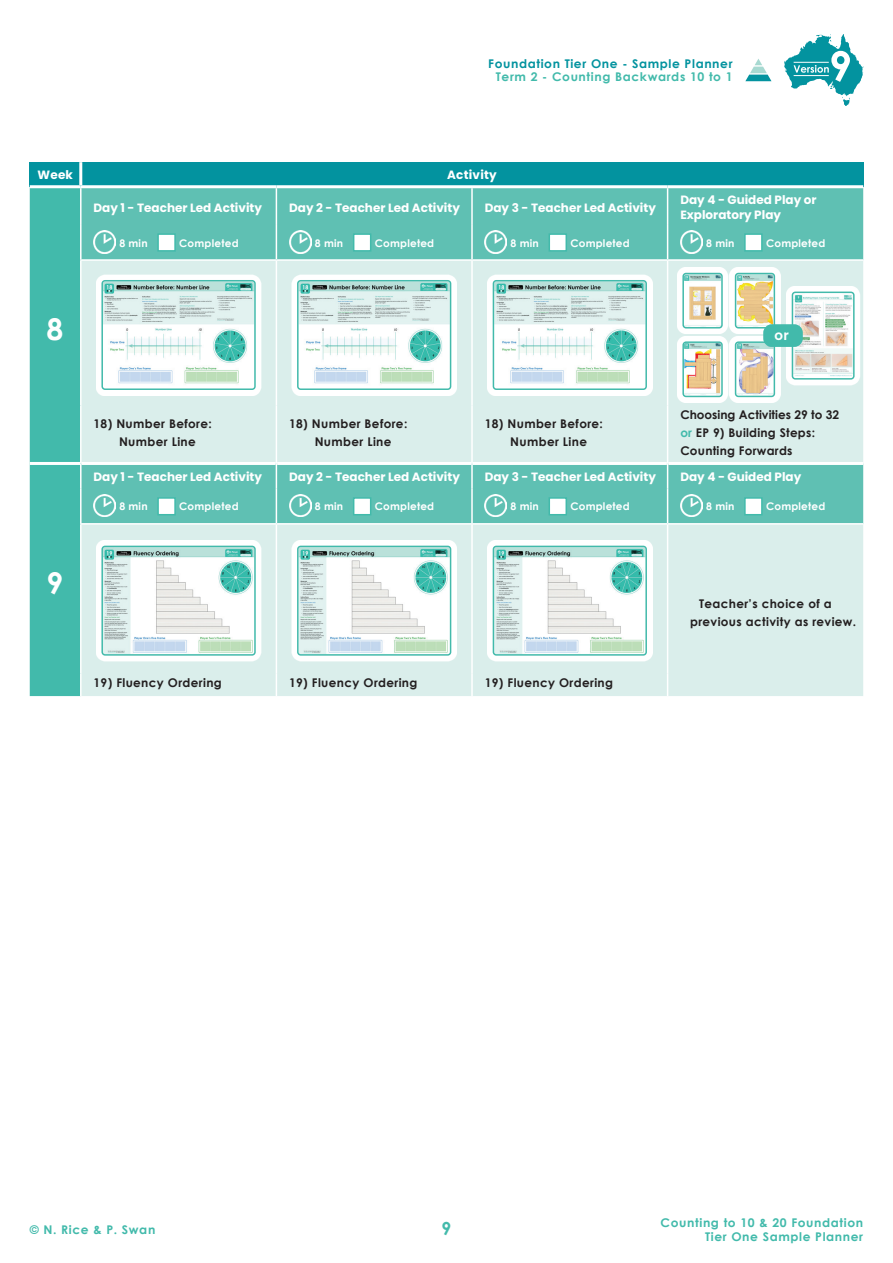
<style>
.page{position:relative;width:893px;height:1263px;background:#fff}
.page>*{position:absolute;margin:0;border:0;box-sizing:border-box;transform-origin:0 0}
.t1{font:700 30px "Century Gothic";color:#fff}
.t2{font:700 18px "Century Gothic";color:#42baab}
.t3{font:600 13.5px "Poppins";color:#fff}
.t4{font:700 12px/18px "Century Gothic";letter-spacing:.03em;color:#231f20}
.t5{font:700 12px/15px "Poppins";color:#fff}
.t6{font:700 12px/14.4px "Century Gothic";letter-spacing:.05em;color:#42baab;text-align:right}
.t7{font:700 12px "Century Gothic";letter-spacing:.05em;color:#03939f}
.t8{font:700 12px "Poppins";letter-spacing:.02em;color:#fff}
.t9{font:700 10.5px "Century Gothic";letter-spacing:.02em;color:#fff}
.s1{color:#42baab}
</style>
<div class="page">
<div style="left:30px;top:162px;width:51px;height:25px;background:#03939f"></div>
<div style="left:81px;top:162px;width:782px;height:25px;background:#03939f"></div>
<div style="left:30px;top:188px;width:50px;height:508px;background:#42baab"></div>
<div style="left:82px;top:188px;width:781px;height:71px;background:#5fc0b3"></div>
<svg style="left:82px;top:261px;width:781px;height:435px;fill:#daeeeb"></svg>
<hr style="left:80px;top:523px;width:196px;height:2px;background:#fff">
<hr style="left:276px;top:523px;width:196px;height:2px;background:#fff">
<hr style="left:472px;top:523px;width:196px;height:2px;background:#fff">
<hr style="left:668px;top:523px;width:195px;height:2px;background:#fff">
<hr style="left:79px;top:162px;width:3px;height:23px;background:#fff">
<hr style="left:30px;top:462px;width:50px;height:3px;background:#fff">
<hr style="left:82px;top:462px;width:194px;height:3px;background:#fff">
<hr style="left:277px;top:462px;width:194px;height:3px;background:#fff">
<hr style="left:473px;top:462px;width:194px;height:3px;background:#fff">
<hr style="left:668px;top:462px;width:195px;height:3px;background:#fff">
<hr style="left:81px;top:185px;width:195px;height:3px;background:#fff">
<hr style="left:276px;top:185px;width:196px;height:3px;background:#fff">
<hr style="left:472px;top:185px;width:196px;height:3px;background:#fff">
<hr style="left:668px;top:185px;width:195px;height:3px;background:#fff">
<hr style="left:276px;top:188px;width:1px;height:37px;background:#fff">
<hr style="left:471px;top:188px;width:2px;height:37px;background:#fff">
<hr style="left:667px;top:188px;width:1px;height:37px;background:#fff">
<svg style="left:276px;top:463px;width:1px;height:26px"></svg>
<hr style="left:471px;top:463px;width:2px;height:26px;background:#fff">
<svg style="left:667px;top:463px;width:1px;height:26px"></svg>
<hr style="left:30px;top:185px;width:51px;height:3px;background:#fff">
<hr style="left:276px;top:489px;width:1px;height:34px;background:#fff">
<hr style="left:471px;top:489px;width:2px;height:34px;background:#fff">
<hr style="left:667px;top:489px;width:1px;height:34px;background:#fff">
<hr style="left:276px;top:525px;width:1px;height:148px;background:#fff">
<hr style="left:471px;top:525px;width:2px;height:148px;background:#fff">
<hr style="left:667px;top:525px;width:1px;height:148px;background:#fff">
<svg style="left:276px;top:673px;width:1px;height:23px"></svg>
<hr style="left:471px;top:673px;width:2px;height:23px;background:#fff">
<svg style="left:667px;top:673px;width:1px;height:23px"></svg>
<hr style="left:276px;top:225px;width:1px;height:34px;background:#fff">
<hr style="left:471px;top:225px;width:2px;height:34px;background:#fff">
<hr style="left:667px;top:225px;width:1px;height:34px;background:#fff">
<hr style="left:276px;top:261px;width:1px;height:145px;background:#fff">
<hr style="left:471px;top:261px;width:2px;height:145px;background:#fff">
<hr style="left:667px;top:261px;width:1px;height:145px;background:#fff">
<hr style="left:276px;top:406px;width:1px;height:57px;background:#fff">
<hr style="left:471px;top:406px;width:2px;height:57px;background:#fff">
<hr style="left:667px;top:406px;width:1px;height:57px;background:#fff">
<img style="left:94px;top:231px;width:22px;height:22px">
<div style="left:157px;top:233px;width:19px;height:19px;background:#fff;border:2px solid #42baab"></div>
<img style="left:289px;top:231px;width:22px;height:22px">
<div style="left:353px;top:233px;width:18px;height:19px;background:#fff;border:2px solid #42baab"></div>
<img style="left:485px;top:231px;width:22px;height:22px">
<div style="left:549px;top:233px;width:18px;height:19px;background:#fff;border:2px solid #42baab"></div>
<img style="left:680px;top:231px;width:22px;height:22px">
<div style="left:744px;top:233px;width:19px;height:19px;background:#fff;border:2px solid #42baab"></div>
<div style="left:96px;top:274px;width:165px;height:121px;background:#fff"></div>
<img style="left:104px;top:283px;width:149px;height:101px">
<div style="left:101px;top:280px;width:155px;height:110px;border:2px solid #42baab;border-radius:3px"></div>
<div style="left:291px;top:274px;width:166px;height:121px;background:#fff"></div>
<img style="left:300px;top:283px;width:148px;height:101px">
<div style="left:297px;top:280px;width:154px;height:110px;border:2px solid #42baab;border-radius:3px"></div>
<div style="left:487px;top:274px;width:165px;height:121px;background:#fff"></div>
<img style="left:496px;top:283px;width:148px;height:101px">
<div style="left:493px;top:280px;width:154px;height:110px;border:2px solid #42baab;border-radius:3px"></div>
<div style="left:677px;top:267px;width:51px;height:67px;background:#fff"></div>
<img style="left:685px;top:276px;width:35px;height:44px">
<div style="left:682px;top:273px;width:41px;height:55px;border:2px solid #42baab;border-radius:3px"></div>
<div style="left:677px;top:336px;width:51px;height:67px;background:#fff"></div>
<img style="left:685px;top:344px;width:35px;height:50px">
<div style="left:682px;top:341px;width:41px;height:56px;border:2px solid #42baab;border-radius:3px"></div>
<svg style="left:729px;top:267px;width:52px;height:67px"></svg>
<img style="left:738px;top:276px;width:34px;height:49px">
<div style="left:735px;top:273px;width:40px;height:55px;border:2px solid #42baab;border-radius:3px"></div>
<svg style="left:729px;top:336px;width:52px;height:67px"></svg>
<img style="left:738px;top:344px;width:34px;height:50px">
<div style="left:735px;top:341px;width:40px;height:56px;border:2px solid #42baab;border-radius:3px"></div>
<div style="left:786px;top:286px;width:74px;height:99px;background:#fff"></div>
<img style="left:795px;top:295px;width:57px;height:82px">
<div style="left:792px;top:292px;width:63px;height:88px;border:2px solid #42baab;border-radius:3px"></div>
<div style="left:763px;top:324px;width:40px;height:23px;background:#42baab;border-radius:9px"></div>
<img style="left:94px;top:495px;width:22px;height:22px">
<div style="left:157px;top:497px;width:19px;height:18px;background:#fff;border:2px solid #42baab"></div>
<img style="left:289px;top:495px;width:22px;height:22px">
<div style="left:353px;top:497px;width:18px;height:18px;background:#fff;border:2px solid #42baab"></div>
<img style="left:485px;top:495px;width:22px;height:22px">
<div style="left:549px;top:497px;width:18px;height:18px;background:#fff;border:2px solid #42baab"></div>
<img style="left:680px;top:495px;width:22px;height:22px">
<div style="left:744px;top:497px;width:19px;height:18px;background:#fff;border:2px solid #42baab"></div>
<div style="left:96px;top:540px;width:165px;height:121px;background:#fff"></div>
<img style="left:104px;top:549px;width:149px;height:104px">
<div style="left:101px;top:546px;width:155px;height:110px;border:2px solid #42baab;border-radius:3px"></div>
<div style="left:291px;top:540px;width:166px;height:121px;background:#fff"></div>
<img style="left:300px;top:549px;width:148px;height:104px">
<div style="left:297px;top:546px;width:154px;height:110px;border:2px solid #42baab;border-radius:3px"></div>
<div style="left:487px;top:540px;width:165px;height:121px;background:#fff"></div>
<img style="left:496px;top:549px;width:148px;height:104px">
<div style="left:493px;top:546px;width:154px;height:110px;border:2px solid #42baab;border-radius:3px"></div>
<svg style="left:784px;top:34px;width:80px;height:72px"></svg>
<hr style="left:794px;top:62px;width:35px;height:1px;background:#fff">
<hr style="left:794px;top:75px;width:35px;height:1px;background:#fff">
<svg style="left:745px;top:59px;width:26px;height:22px"></svg>
<p class="t7" style="left:488px;top:54px;width:246px">Foundation Tier One - Sample Planner</p>
<p class="t6" style="left:496px;top:69px;width:238px">Term 2 - Counting Backwards 10 to 1</p>
<p class="t5" style="left:38px;top:168px;width:37px">Week</p>
<p class="t8" style="left:447px;top:168px;width:51px">Activity</p>
<h1 class="t1" style="left:46px;top:306px;width:18px">8</h1>
<h1 class="t1" style="left:46px;top:561px;width:18px">9</h1>
<p class="t5" style="left:94px;top:200px;width:170px">Day 1 - Teacher Led Activity</p>
<p class="t5" style="left:289px;top:200px;width:172px">Day 2 - Teacher Led Activity</p>
<p class="t5" style="left:485px;top:200px;width:173px">Day 3 - Teacher Led Activity</p>
<p class="t5" style="left:680px;top:193px;width:138px">Day 4 - Guided Play or<br>Exploratory Play</p>
<p class="t9" style="left:119px;top:235px;width:30px">8 min</p>
<p class="t9" style="left:179px;top:235px;width:61px">Completed</p>
<p class="t9" style="left:315px;top:235px;width:30px">8 min</p>
<p class="t9" style="left:375px;top:235px;width:61px">Completed</p>
<p class="t9" style="left:511px;top:235px;width:30px">8 min</p>
<p class="t9" style="left:570px;top:235px;width:61px">Completed</p>
<p class="t9" style="left:706px;top:235px;width:30px">8 min</p>
<p class="t9" style="left:766px;top:235px;width:61px">Completed</p>
<p class="t3" style="left:775px;top:327px;width:16px">or</p>
<p class="t4" style="left:119px;top:414px;width:94px;text-indent:-26px">18) Number Before:<br>Number Line</p>
<p class="t4" style="left:315px;top:414px;width:94px;text-indent:-26px">18) Number Before:<br>Number Line</p>
<p class="t4" style="left:510px;top:414px;width:94px;text-indent:-26px">18) Number Before:<br>Number Line</p>
<p class="t4" style="left:680px;top:405px;width:160px">Choosing Activities 29 to 32 <span class="s1">or</span> EP 9) Building Steps:<br>Counting Forwards</p>
<p class="t5" style="left:94px;top:469px;width:170px">Day 1 - Teacher Led Activity</p>
<p class="t5" style="left:289px;top:469px;width:172px">Day 2 - Teacher Led Activity</p>
<p class="t5" style="left:485px;top:469px;width:173px">Day 3 - Teacher Led Activity</p>
<p class="t5" style="left:680px;top:469px;width:122px">Day 4 - Guided Play</p>
<p class="t9" style="left:119px;top:499px;width:30px">8 min</p>
<p class="t9" style="left:179px;top:499px;width:61px">Completed</p>
<p class="t9" style="left:315px;top:499px;width:30px">8 min</p>
<p class="t9" style="left:375px;top:499px;width:61px">Completed</p>
<p class="t9" style="left:511px;top:499px;width:30px">8 min</p>
<p class="t9" style="left:570px;top:499px;width:61px">Completed</p>
<p class="t9" style="left:706px;top:499px;width:30px">8 min</p>
<p class="t9" style="left:766px;top:499px;width:61px">Completed</p>
<p class="t4" style="left:94px;top:673px;width:130px">19) Fluency Ordering</p>
<p class="t4" style="left:289px;top:673px;width:130px">19) Fluency Ordering</p>
<p class="t4" style="left:485px;top:673px;width:130px">19) Fluency Ordering</p>
<p class="t4" style="left:690px;top:594px;width:168px;text-indent:9px">Teacher’s choice of a previous activity as review.</p>
<p class="t6" style="left:30px;top:1221px;width:127px">© N. Rice &amp; P. Swan</p>
<h2 class="t2" style="left:442px;top:1215px;width:11px">9</h2>
<p class="t6" style="left:661px;top:1214px;width:204px">Counting to 10 &amp; 20 Foundation<br>Tier One Sample Planner</p>
</div>
